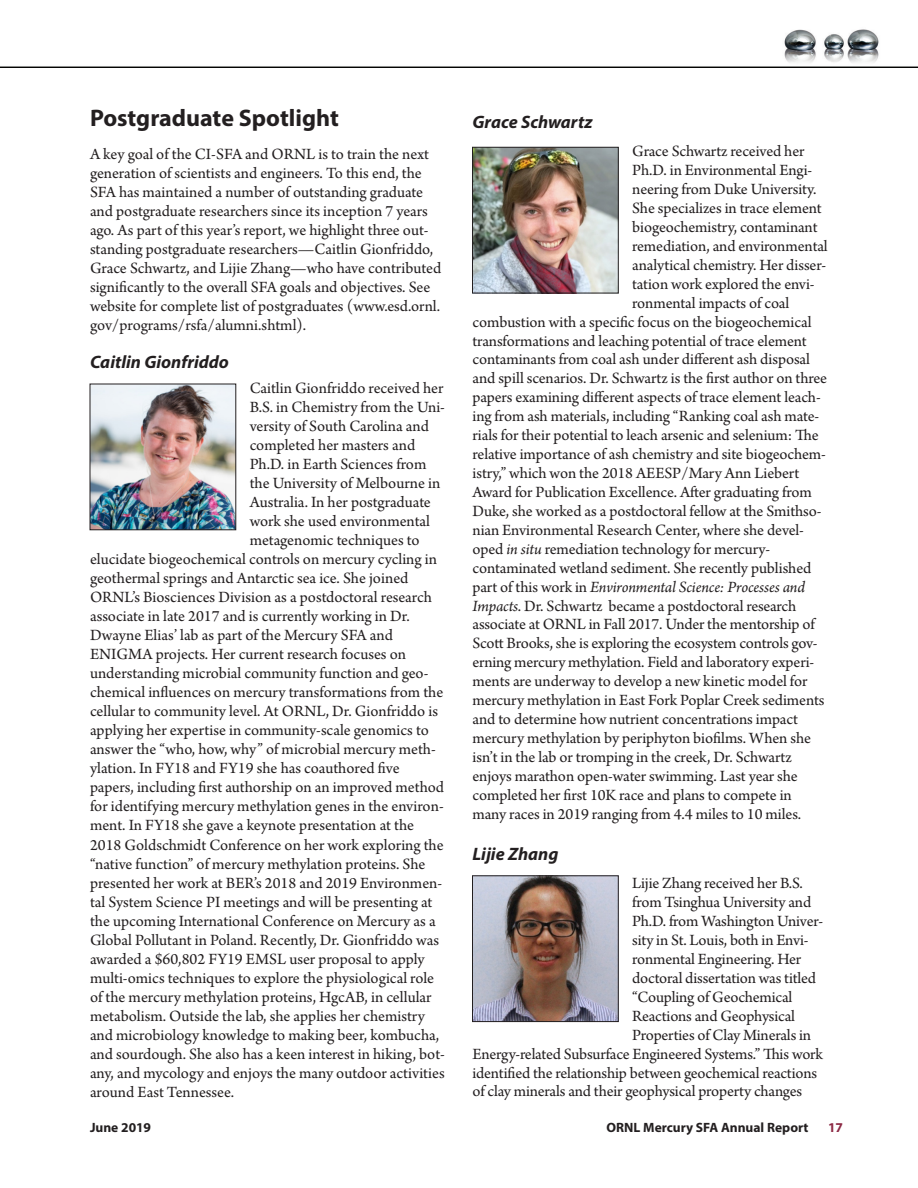
<style>
.page{position:relative;width:918px;height:1188px;background:#fff}
.page>*{position:absolute;margin:0;border:0;box-sizing:border-box;transform-origin:0 0}
.t1{font:700 24px "Myriad Pro";color:#231f20}
.t2{font:italic 700 18px "Myriad Pro";color:#231f20}
.t3{font:16.5px/19px "Arno Pro";letter-spacing:-.005em;color:#231f20}
.t4{font:italic 16.5px "Arno Pro";letter-spacing:-.01em;color:#231f20}
.t5{font:700 13.5px "Myriad Pro";color:#231f20}
.t6{font:700 13.5px "Myriad Pro";color:#8c2944}
.s1{font-style:italic}
.s2{font-style:normal}
</style>
<div class="page">
<img style="left:0;top:29px;width:918px;height:39px">
<img style="left:92px;top:386px;width:142px;height:142px">
<div style="left:90px;top:384px;width:146px;height:146px;border:1px solid #231f20"></div>
<img style="left:474px;top:149px;width:143px;height:142px">
<div style="left:472px;top:147px;width:147px;height:146px;border:1px solid #231f20"></div>
<img style="left:474px;top:877px;width:143px;height:143px">
<div style="left:472px;top:875px;width:147px;height:147px;border:1px solid #231f20"></div>
<h1 class="t1" style="left:90px;top:102px;width:250px">Postgraduate Spotlight</h1>
<p class="t3" style="left:90px;top:145px;width:353px">A key goal of the CI-SFA and ORNL is to train the next generation of scientists and engineers. To this end, the SFA has maintained a number of outstanding graduate and postgraduate researchers since its inception 7 years ago. As part of this year’s report, we highlight three out&shy;standing postgraduate researchers—Caitlin Gionfriddo, Grace Schwartz, and Lijie Zhang—who have contributed significantly to the overall SFA goals and objectives. See website for complete list of postgraduates (www.esd.ornl. gov/programs/rsfa/alumni.shtml).</p>
<p class="t2" style="left:90px;top:350px;width:141px">Caitlin Gionfriddo</p>
<p class="t3" style="left:250px;top:380px;width:195px">Caitlin Gionfriddo received her</p>
<p class="t3" style="left:250px;top:399px;width:197px">B.S. in Chemistry from the Uni-</p>
<p class="t3" style="left:250px;top:418px;width:181px">versity of South Carolina and</p>
<p class="t3" style="left:250px;top:437px;width:167px">completed her masters and</p>
<p class="t3" style="left:250px;top:456px;width:178px">Ph.D. in Earth Sciences from</p>
<p class="t3" style="left:250px;top:475px;width:192px">the University of Melbourne in</p>
<p class="t3" style="left:250px;top:494px;width:183px">Australia. In her postgraduate</p>
<p class="t3" style="left:250px;top:513px;width:182px">work she used environmental</p>
<p class="t3" style="left:250px;top:532px;width:172px">metagenomic techniques to</p>
<p class="t3" style="left:90px;top:551px;width:348px">elucidate biogeochemical controls on mercury cycling in</p>
<p class="t3" style="left:90px;top:570px;width:320px">geothermal springs and Antarctic sea ice. She joined</p>
<p class="t3" style="left:90px;top:589px;width:343px">ORNL’s Biosciences Division as a postdoctoral research</p>
<p class="t3" style="left:90px;top:608px;width:321px">associate in late 2017 and is currently working in Dr.</p>
<p class="t3" style="left:90px;top:627px;width:304px">Dwayne Elias’ lab as part of the Mercury SFA and</p>
<p class="t3" style="left:90px;top:646px;width:318px">ENIGMA projects. Her current research focuses on</p>
<p class="t3" style="left:90px;top:665px;width:340px">understanding microbial community function and geo-</p>
<p class="t3" style="left:90px;top:684px;width:355px">chemical influences on mercury transformations from the</p>
<p class="t3" style="left:90px;top:703px;width:350px">cellular to community level. At ORNL, Dr. Gionfriddo is</p>
<p class="t3" style="left:90px;top:722px;width:340px">applying her expertise in community-scale genomics to</p>
<p class="t3" style="left:90px;top:741px;width:347px">answer the “who, how, why” of microbial mercury meth-</p>
<p class="t3" style="left:90px;top:760px;width:311px">ylation. In FY18 and FY19 she has coauthored five</p>
<p class="t3" style="left:90px;top:779px;width:356px">papers, including first authorship on an improved method</p>
<p class="t3" style="left:90px;top:798px;width:355px">for identifying mercury methylation genes in the environ-</p>
<p class="t3" style="left:90px;top:817px;width:326px">ment. In FY18 she gave a keynote presentation at the</p>
<p class="t3" style="left:90px;top:836px;width:355px">2018 Goldschmidt Conference on her work exploring the</p>
<p class="t3" style="left:90px;top:855px;width:337px">“native function” of mercury methylation proteins. She</p>
<p class="t3" style="left:90px;top:874px;width:354px">presented her work at BER’s 2018 and 2019 Environmen-</p>
<p class="t3" style="left:90px;top:893px;width:344px">tal System Science PI meetings and will be presenting at</p>
<p class="t3" style="left:90px;top:912px;width:347px">the upcoming International Conference on Mercury as a</p>
<p class="t3" style="left:90px;top:931px;width:351px">Global Pollutant in Poland. Recently, Dr. Gionfriddo was</p>
<p class="t3" style="left:90px;top:950px;width:336px">awarded a $60,802 FY19 EMSL user proposal to apply</p>
<p class="t3" style="left:90px;top:969px;width:346px">multi-omics techniques to explore the physiological role</p>
<p class="t3" style="left:90px;top:988px;width:343px">of the mercury methylation proteins, HgcAB, in cellular</p>
<p class="t3" style="left:90px;top:1007px;width:336px">metabolism. Outside the lab, she applies her chemistry</p>
<p class="t3" style="left:90px;top:1026px;width:351px">and microbiology knowledge to making beer, kombucha,</p>
<p class="t3" style="left:90px;top:1045px;width:356px">and sourdough. She also has a keen interest in hiking, bot-</p>
<p class="t3" style="left:90px;top:1064px;width:356px">any, and mycology and enjoys the many outdoor activities</p>
<p class="t3" style="left:90px;top:1083px;width:146px">around East Tennessee.</p>
<p class="t2" style="left:472px;top:111px;width:121px">Grace Schwartz</p>
<p class="t3" style="left:632px;top:143px;width:174px">Grace Schwartz received her</p>
<p class="t3" style="left:632px;top:162px;width:182px">Ph.D. in Environmental Engi-</p>
<p class="t3" style="left:632px;top:181px;width:186px">neering from Duke University.</p>
<p class="t3" style="left:632px;top:199px;width:191px">She specializes in trace element</p>
<p class="t3" style="left:632px;top:218px;width:187px">biogeochemistry, contaminant</p>
<p class="t3" style="left:632px;top:237px;width:197px">remediation, and environmental</p>
<p class="t3" style="left:632px;top:256px;width:195px">analytical chemistry. Her disser-</p>
<p class="t3" style="left:632px;top:275px;width:184px">tation work explored the envi-</p>
<p class="t3" style="left:632px;top:294px;width:159px">ronmental impacts of coal</p>
<p class="t3" style="left:473px;top:313px;width:340px">combustion with a specific focus on the biogeochemical</p>
<p class="t3" style="left:473px;top:332px;width:336px">transformations and leaching potential of trace element</p>
<p class="t3" style="left:473px;top:351px;width:339px">contaminants from coal ash under different ash disposal</p>
<p class="t3" style="left:473px;top:370px;width:356px">and spill scenarios. Dr. Schwartz is the first author on three</p>
<p class="t3" style="left:473px;top:389px;width:350px">papers examining different aspects of trace element leach-</p>
<p class="t3" style="left:473px;top:408px;width:348px">ing from ash materials, including “Ranking coal ash mate-</p>
<p class="t3" style="left:473px;top:427px;width:348px">rials for their potential to leach arsenic and selenium: The</p>
<p class="t3" style="left:473px;top:445px;width:355px">relative importance of ash chemistry and site biogeochem-</p>
<p class="t3" style="left:473px;top:464px;width:328px">istry,” which won the 2018 AEESP/Mary Ann Liebert</p>
<p class="t3" style="left:473px;top:483px;width:341px">Award for Publication Excellence. After graduating from</p>
<p class="t3" style="left:473px;top:502px;width:351px">Duke, she worked as a postdoctoral fellow at the Smithso-</p>
<p class="t3" style="left:473px;top:521px;width:333px">nian Environmental Research Center, where she devel-</p>
<p class="t3" style="left:473px;top:540px;width:299px">oped <span class="s1">in situ</span> remediation technology for mercury-</p>
<p class="t3" style="left:473px;top:559px;width:340px">contaminated wetland sediment. She recently published</p>
<p class="t4" style="left:473px;top:577px;width:334px"><span class="s2">part of this work in</span> Environmental Science: Processes and</p>
<p class="t3" style="left:473px;top:597px;width:325px"><span class="s1">Impacts</span>. Dr. Schwartz became a postdoctoral research</p>
<p class="t3" style="left:473px;top:616px;width:344px">associate at ORNL in Fall 2017. Under the mentorship of</p>
<p class="t3" style="left:473px;top:635px;width:347px">Scott Brooks, she is exploring the ecosystem controls gov-</p>
<p class="t3" style="left:473px;top:654px;width:343px">erning mercury methylation. Field and laboratory experi-</p>
<p class="t3" style="left:473px;top:673px;width:337px">ments are underway to develop a new kinetic model for</p>
<p class="t3" style="left:473px;top:692px;width:354px">mercury methylation in East Fork Poplar Creek sediments</p>
<p class="t3" style="left:473px;top:710px;width:327px">and to determine how nutrient concentrations impact</p>
<p class="t3" style="left:473px;top:729px;width:340px">mercury methylation by periphyton biofilms. When she</p>
<p class="t3" style="left:473px;top:748px;width:321px">isn’t in the lab or tromping in the creek, Dr. Schwartz</p>
<p class="t3" style="left:473px;top:767px;width:327px">enjoys marathon open-water swimming. Last year she</p>
<p class="t3" style="left:473px;top:786px;width:321px">completed her first 10K race and plans to compete in</p>
<p class="t3" style="left:473px;top:805px;width:330px">many races in 2019 ranging from 4.4 miles to 10 miles.</p>
<p class="t2" style="left:472px;top:843px;width:87px">Lijie Zhang</p>
<p class="t3" style="left:632px;top:875px;width:172px">Lijie Zhang received her B.S.</p>
<p class="t3" style="left:632px;top:894px;width:181px">from Tsinghua University and</p>
<p class="t3" style="left:632px;top:912px;width:192px">Ph.D. from Washington Univer-</p>
<p class="t3" style="left:632px;top:931px;width:178px">sity in St. Louis, both in Envi-</p>
<p class="t3" style="left:632px;top:950px;width:171px">ronmental Engineering. Her</p>
<p class="t3" style="left:632px;top:969px;width:185px">doctoral dissertation was titled</p>
<p class="t3" style="left:632px;top:988px;width:162px">“Coupling of Geochemical</p>
<p class="t3" style="left:632px;top:1007px;width:164px">Reactions and Geophysical</p>
<p class="t3" style="left:632px;top:1026px;width:181px">Properties of Clay Minerals in</p>
<p class="t3" style="left:473px;top:1045px;width:352px">Energy-related Subsurface Engineered Systems.” This work</p>
<p class="t3" style="left:473px;top:1064px;width:346px">identified the relationship between geochemical reactions</p>
<p class="t3" style="left:473px;top:1083px;width:331px">of clay minerals and their geophysical property changes</p>
<p class="t5" style="left:90px;top:1119px;width:63px">June 2019</p>
<p class="t5" style="left:607px;top:1119px;width:203px">ORNL Mercury SFA Annual Report</p>
<p class="t6" style="left:828px;top:1118px;width:16px">17</p>
</div>
